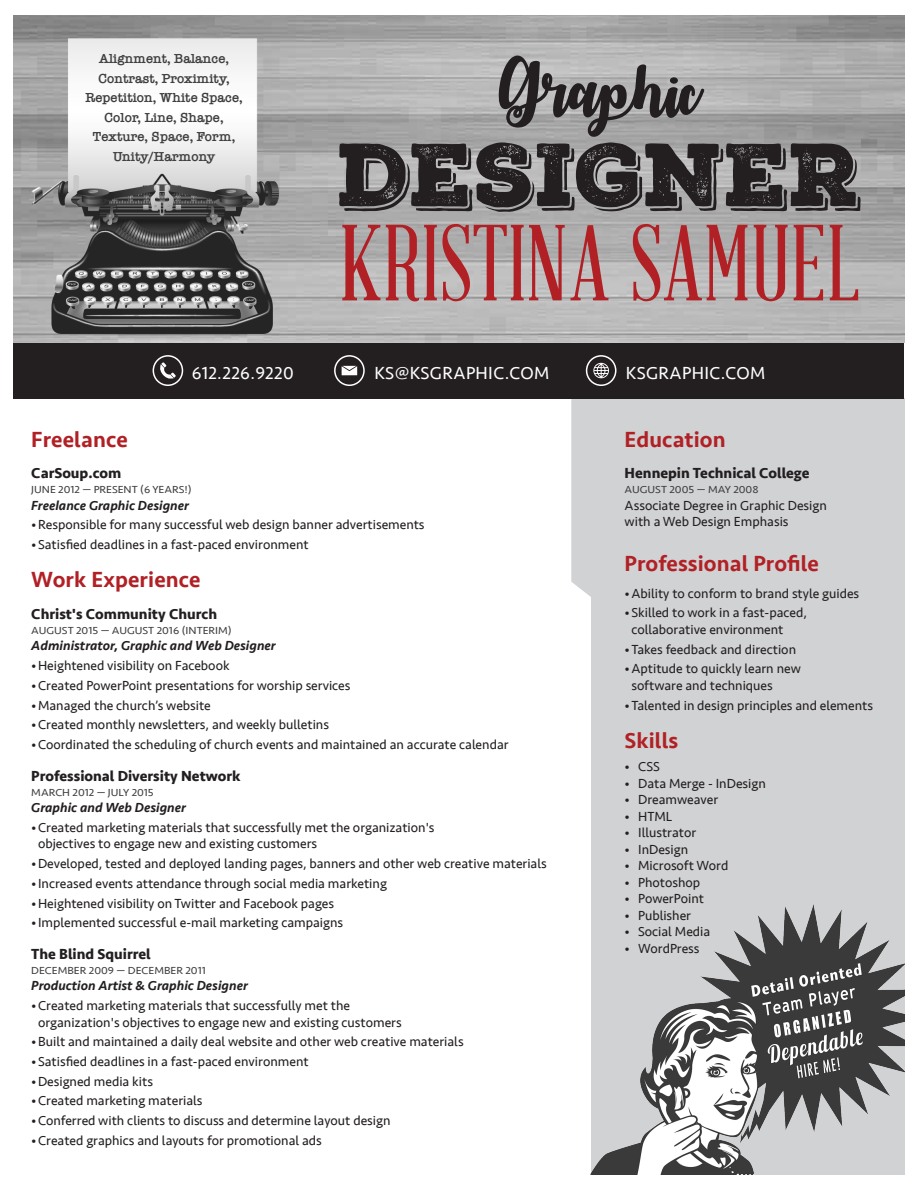
<style>
.page{position:relative;width:918px;height:1188px;background:#fff}
.page>*{position:absolute;margin:0;border:0;box-sizing:border-box;transform-origin:0 0}
.Headline_2{font:105.6px "Abraham Lincoln";letter-spacing:.005em;color:#b12025}
.Headline_2-2{font:86.4px "Nexa Rust Slab Black Shadow 01";letter-spacing:.015em;color:#231f20}
.Headline_2-3{font:56.55px "October Twilight";letter-spacing:.005em;color:#231f20}
.HEADLINE{font:500 22.5px "Seravek";letter-spacing:.005em;color:#b12025}
.Headline_2-4{font:500 22.5px "Seravek";letter-spacing:.005em;color:#b12025}
.contact_info{font:18px "Seravek";letter-spacing:.02em;color:#fff}
.COMPANY___EDUCATION{font:700 15px "Seravek";color:#231f20}
.Headline_2-5{font:13.5px/16.5px "Seravek";color:#231f20}
.Position{font:italic 500 13.5px "Seravek";color:#231f20}
.Headline_2-6{font:600 13.5px/19.5px "American Typewriter";color:#3e3e3f;text-align:center}
.DATE{font:10.5px "Seravek";color:#3e3e3f;scale:1.09 1}
</style>
<div class="page">
<svg style="left:571px;top:398px;width:334px;height:776px"></svg>
<div style="left:591px;top:398px;width:313px;height:776px;background:#d1d2d4"></div>
<img style="left:14px;top:15px;width:890px;height:328px">
<div style="left:14px;top:343px;width:890px;height:55px;background:#231f20"></div>
<svg style="left:153px;top:356px;width:29px;height:29px"></svg>
<div style="left:153px;top:355px;width:30px;height:31px;border:2px solid #fff;border-radius:50%"></div>
<svg style="left:158px;top:362px;width:18px;height:19px"></svg>
<svg style="left:335px;top:356px;width:29px;height:29px"></svg>
<div style="left:334px;top:355px;width:31px;height:31px;border:2px solid #fff;border-radius:50%"></div>
<svg style="left:342px;top:366px;width:15px;height:9px"></svg>
<div style="left:586px;top:355px;width:30px;height:31px;border:2px solid #fff;border-radius:50%"></div>
<svg style="left:593px;top:363px;width:16px;height:15px"></svg>
<img style="left:591px;top:905px;width:313px;height:269px">
<p class="Headline_2-6" style="left:85px;top:49px;width:159px">Alignment, Balance,<br>Contrast, Proximity,<br>Repetition, White Space,<br>Color, Line, Shape,<br>Texture, Space, Form,<br>Unity/Harmony</p>
<p class="Headline_2-3" style="left:498px;top:56px;width:204px">Graphic</p>
<p class="Headline_2-2" style="left:338px;top:116px;width:525px">DESIGNER</p>
<p class="Headline_2" style="left:339px;top:209px;width:522px">KRISTINA SAMUEL</p>
<p class="contact_info" style="left:192px;top:359px;width:103px">612.226.9220</p>
<p class="contact_info" style="left:374px;top:359px;width:176px">KS@KSGRAPHIC.COM</p>
<p class="contact_info" style="left:626px;top:359px;width:141px">KSGRAPHIC.COM</p>
<p class="HEADLINE" style="left:31px;top:425px;width:98px">Freelance</p>
<p class="COMPANY___EDUCATION" style="left:31px;top:461px;width:91px">CarSoup.com</p>
<p class="DATE" style="left:31px;top:482px;width:149px">JUNE 2012 — PRESENT (6 YEARS!)</p>
<p class="Position" style="left:31px;top:497px;width:159px">Freelance Graphic Designer</p>
<p class="Headline_2-5" style="left:31px;top:517px;width:395px">•Responsible for many successful web design banner advertisements</p>
<p class="Headline_2-5" style="left:31px;top:536px;width:279px">•Satisfied deadlines in a fast-paced environment</p>
<p class="HEADLINE" style="left:31px;top:566px;width:171px">Work Experience</p>
<p class="COMPANY___EDUCATION" style="left:31px;top:602px;width:187px">Christ's Community Church</p>
<p class="DATE" style="left:31px;top:622px;width:185px">AUGUST 2015 — AUGUST 2016 (INTERIM)</p>
<p class="Position" style="left:31px;top:637px;width:246px">Administrator, Graphic and Web Designer</p>
<p class="Headline_2-5" style="left:31px;top:657px;width:200px">•Heightened visibility on Facebook</p>
<p class="Headline_2-5" style="left:31px;top:677px;width:321px">•Created PowerPoint presentations for worship services</p>
<p class="Headline_2-5" style="left:31px;top:697px;width:181px">•Managed the church’s website</p>
<p class="Headline_2-5" style="left:31px;top:717px;width:299px">•Created monthly newsletters, and weekly bulletins</p>
<p class="Headline_2-5" style="left:31px;top:736px;width:479px">•Coordinated the scheduling of church events and maintained an accurate calendar</p>
<p class="COMPANY___EDUCATION" style="left:31px;top:764px;width:211px">Professional Diversity Network</p>
<p class="DATE" style="left:31px;top:784px;width:114px">MARCH 2012 — JULY 2015</p>
<p class="Position" style="left:31px;top:799px;width:156px">Graphic and Web Designer</p>
<p class="Headline_2-5" style="left:38px;top:819px;width:398px;text-indent:-7px">•Created marketing materials that successfully met the organization's objectives to engage new and existing customers</p>
<p class="Headline_2-5" style="left:31px;top:855px;width:517px">•Developed, tested and deployed landing pages, banners and other web creative materials</p>
<p class="Headline_2-5" style="left:31px;top:875px;width:357px">•Increased events attendance through social media marketing</p>
<p class="Headline_2-5" style="left:31px;top:895px;width:304px">•Heightened visibility on Twitter and Facebook pages</p>
<p class="Headline_2-5" style="left:31px;top:914px;width:313px">•Implemented successful e-mail marketing campaigns</p>
<p class="COMPANY___EDUCATION" style="left:31px;top:942px;width:121px">The Blind Squirrel</p>
<p class="DATE" style="left:31px;top:962px;width:162px">DECEMBER 2009 — DECEMBER 2011</p>
<p class="Position" style="left:31px;top:977px;width:218px">Production Artist &amp; Graphic Designer</p>
<p class="Headline_2-5" style="left:38px;top:997px;width:365px;text-indent:-7px">•Created marketing materials that successfully met the organization's objectives to engage new and existing customers</p>
<p class="Headline_2-5" style="left:31px;top:1033px;width:434px">•Built and maintained a daily deal website and other web creative materials</p>
<p class="Headline_2-5" style="left:31px;top:1053px;width:279px">•Satisfied deadlines in a fast-paced environment</p>
<p class="Headline_2-5" style="left:31px;top:1073px;width:123px">•Designed media kits</p>
<p class="Headline_2-5" style="left:31px;top:1093px;width:173px">•Created marketing materials</p>
<p class="Headline_2-5" style="left:31px;top:1112px;width:361px">•Conferred with clients to discuss and determine layout design</p>
<p class="Headline_2-5" style="left:31px;top:1132px;width:292px">•Created graphics and layouts for promotional ads</p>
<p class="HEADLINE" style="left:625px;top:425px;width:103px">Education</p>
<p class="COMPANY___EDUCATION" style="left:625px;top:461px;width:186px">Hennepin Technical College</p>
<p class="DATE" style="left:625px;top:482px;width:124px">AUGUST 2005 — MAY 2008</p>
<p class="Headline_2-5" style="left:625px;top:497px;width:204px">Associate Degree in Graphic Design with a Web Design Emphasis</p>
<p class="Headline_2-4" style="left:625px;top:550px;width:196px">Professional Profile</p>
<p class="Headline_2-5" style="left:625px;top:585px;width:236px">•Ability to conform to brand style guides</p>
<p class="Headline_2-5" style="left:631px;top:605px;width:177px;text-indent:-7px">•Skilled to work in a fast-paced, collaborative environment</p>
<p class="Headline_2-5" style="left:625px;top:641px;width:173px">•Takes feedback and direction</p>
<p class="Headline_2-5" style="left:631px;top:661px;width:171px;text-indent:-7px">•Aptitude to quickly learn new software and techniques</p>
<p class="Headline_2-5" style="left:625px;top:697px;width:250px">•Talented in design principles and elements</p>
<p class="Headline_2-4" style="left:625px;top:726px;width:55px">Skills</p>
<p class="Headline_2-5" style="left:625px;top:758px;width:37px">• CSS</p>
<p class="Headline_2-5" style="left:625px;top:775px;width:143px">• Data Merge - InDesign</p>
<p class="Headline_2-5" style="left:625px;top:791px;width:95px">• Dreamweaver</p>
<p class="Headline_2-5" style="left:625px;top:808px;width:49px">• HTML</p>
<p class="Headline_2-5" style="left:625px;top:824px;width:73px">• Illustrator</p>
<p class="Headline_2-5" style="left:625px;top:841px;width:65px">• InDesign</p>
<p class="Headline_2-5" style="left:625px;top:857px;width:105px">• Microsoft Word</p>
<p class="Headline_2-5" style="left:625px;top:874px;width:77px">• Photoshop</p>
<p class="Headline_2-5" style="left:625px;top:890px;width:81px">• PowerPoint</p>
<p class="Headline_2-5" style="left:625px;top:907px;width:68px">• Publisher</p>
<p class="Headline_2-5" style="left:625px;top:923px;width:87px">• Social Media</p>
<p class="Headline_2-5" style="left:625px;top:940px;width:76px">• WordPress</p>
</div>
